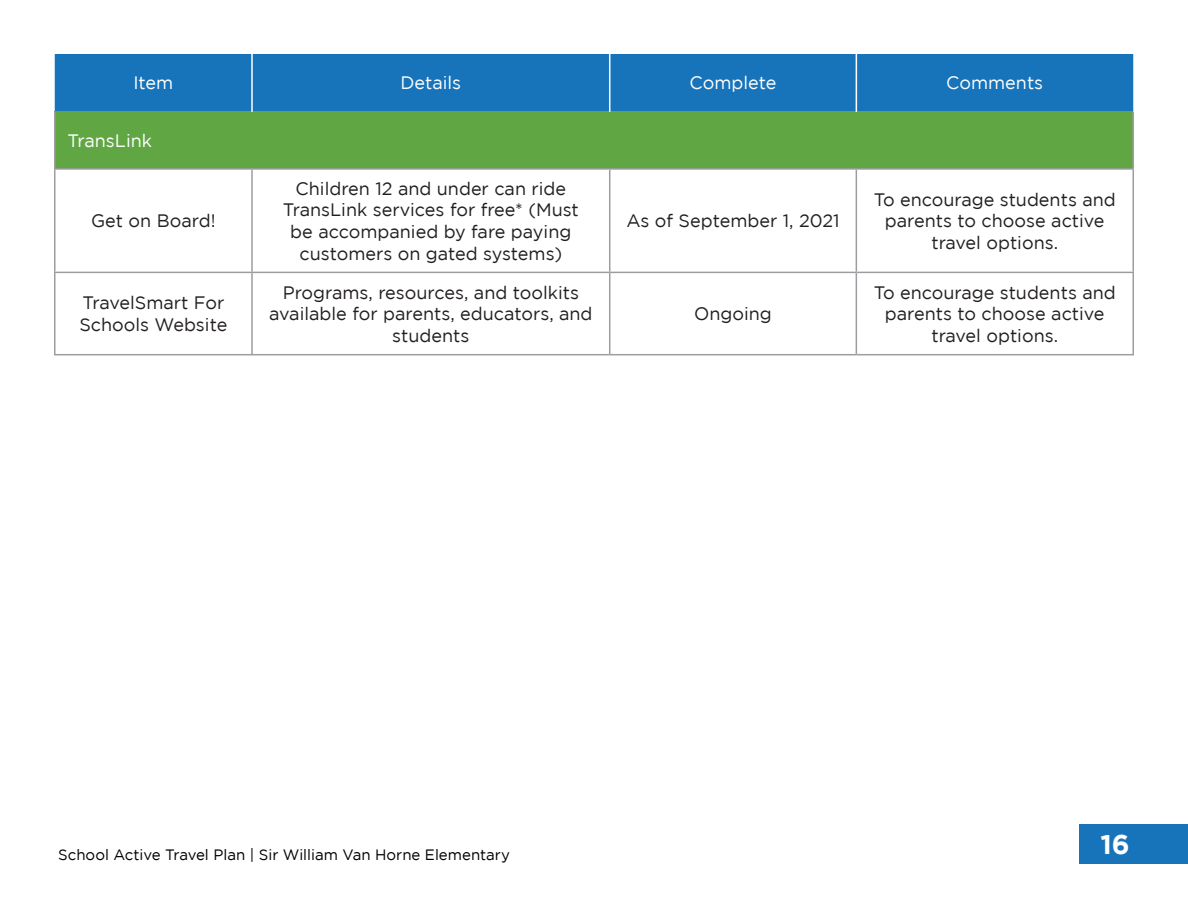
<style>
.page{position:relative;width:1188px;height:918px;background:#fff}
.page>*{position:absolute;margin:0;border:0;box-sizing:border-box;transform-origin:0 0}
.t1{font:700 27px "Gotham";color:#fff}
.Table_Body{font:18px/21.6px "Gotham";color:#231f20;text-align:center}
.Header_Style{font:18px "Gotham";color:#fff}
.t2{font:15px "Gotham";color:#000}
</style>
<div class="page">
<div style="left:1079px;top:824px;width:109px;height:40px;background:#1774bb"></div>
<div style="left:55px;top:54px;width:1078px;height:58px;background:#1774bb"></div>
<div style="left:55px;top:112px;width:1078px;height:57px;background:#60a744"></div>
<hr style="left:856px;top:54px;width:1px;height:58px;background:#fff">
<hr style="left:609px;top:54px;width:1px;height:58px;background:#fff">
<hr style="left:251px;top:54px;width:2px;height:58px;background:#fff">
<hr style="left:251px;top:170px;width:2px;height:102px;background:#9b9da0">
<hr style="left:609px;top:170px;width:1px;height:102px;background:#9b9da0">
<hr style="left:856px;top:170px;width:1px;height:102px;background:#9b9da0">
<hr style="left:251px;top:273px;width:2px;height:81px;background:#9b9da0">
<hr style="left:609px;top:273px;width:1px;height:81px;background:#9b9da0">
<hr style="left:856px;top:273px;width:1px;height:81px;background:#9b9da0">
<hr style="left:54px;top:112px;width:2px;height:56px;background:#9b9da0">
<hr style="left:1132px;top:112px;width:2px;height:56px;background:#9b9da0">
<hr style="left:54px;top:168px;width:198px;height:2px;background:#9b9da0">
<hr style="left:54px;top:170px;width:2px;height:102px;background:#9b9da0">
<hr style="left:252px;top:168px;width:358px;height:2px;background:#9b9da0">
<hr style="left:610px;top:168px;width:246px;height:2px;background:#9b9da0">
<hr style="left:856px;top:168px;width:278px;height:2px;background:#9b9da0">
<hr style="left:1132px;top:170px;width:2px;height:102px;background:#9b9da0">
<hr style="left:54px;top:272px;width:198px;height:1px;background:#9b9da0">
<hr style="left:54px;top:273px;width:2px;height:81px;background:#9b9da0">
<hr style="left:252px;top:272px;width:358px;height:1px;background:#9b9da0">
<hr style="left:610px;top:272px;width:246px;height:1px;background:#9b9da0">
<hr style="left:856px;top:272px;width:278px;height:1px;background:#9b9da0">
<hr style="left:1132px;top:273px;width:2px;height:81px;background:#9b9da0">
<hr style="left:54px;top:354px;width:198px;height:1px;background:#9b9da0">
<hr style="left:252px;top:354px;width:358px;height:1px;background:#9b9da0">
<hr style="left:610px;top:354px;width:246px;height:1px;background:#9b9da0">
<hr style="left:856px;top:354px;width:278px;height:1px;background:#9b9da0">
<p class="Header_Style" style="left:133px;top:73px;width:42px">Item</p>
<p class="Header_Style" style="left:400px;top:73px;width:62px">Details</p>
<p class="Header_Style" style="left:690px;top:73px;width:88px">Complete</p>
<p class="Header_Style" style="left:946px;top:73px;width:98px">Comments</p>
<p class="Header_Style" style="left:68px;top:130px;width:86px">TransLink</p>
<p class="Table_Body" style="left:91px;top:210px;width:126px">Get on Board!</p>
<p class="Table_Body" style="left:283px;top:177px;width:298px">Children 12 and under can ride<br>TransLink services for free* (Must be accompanied by fare paying customers on gated systems)</p>
<p class="Table_Body" style="left:79px;top:292px;width:149px;text-align:left">TravelSmart For<br>Schools Website</p>
<p class="Table_Body" style="left:269px;top:281px;width:325px">Programs, resources, and toolkits available for parents, educators, and students</p>
<p class="Table_Body" style="left:626px;top:210px;width:215px">As of September 1, 2021</p>
<p class="Table_Body" style="left:694px;top:303px;width:79px">Ongoing</p>
<p class="Table_Body" style="left:874px;top:188px;width:244px">To encourage students and parents to choose active travel options.</p>
<p class="Table_Body" style="left:874px;top:281px;width:244px">To encourage students and parents to choose active travel options.</p>
<p class="t2" style="left:58px;top:846px;width:453px">School Active Travel Plan | Sir William Van Horne Elementary</p>
<h1 class="t1" style="left:1101px;top:829px;width:31px">16</h1>
</div>
